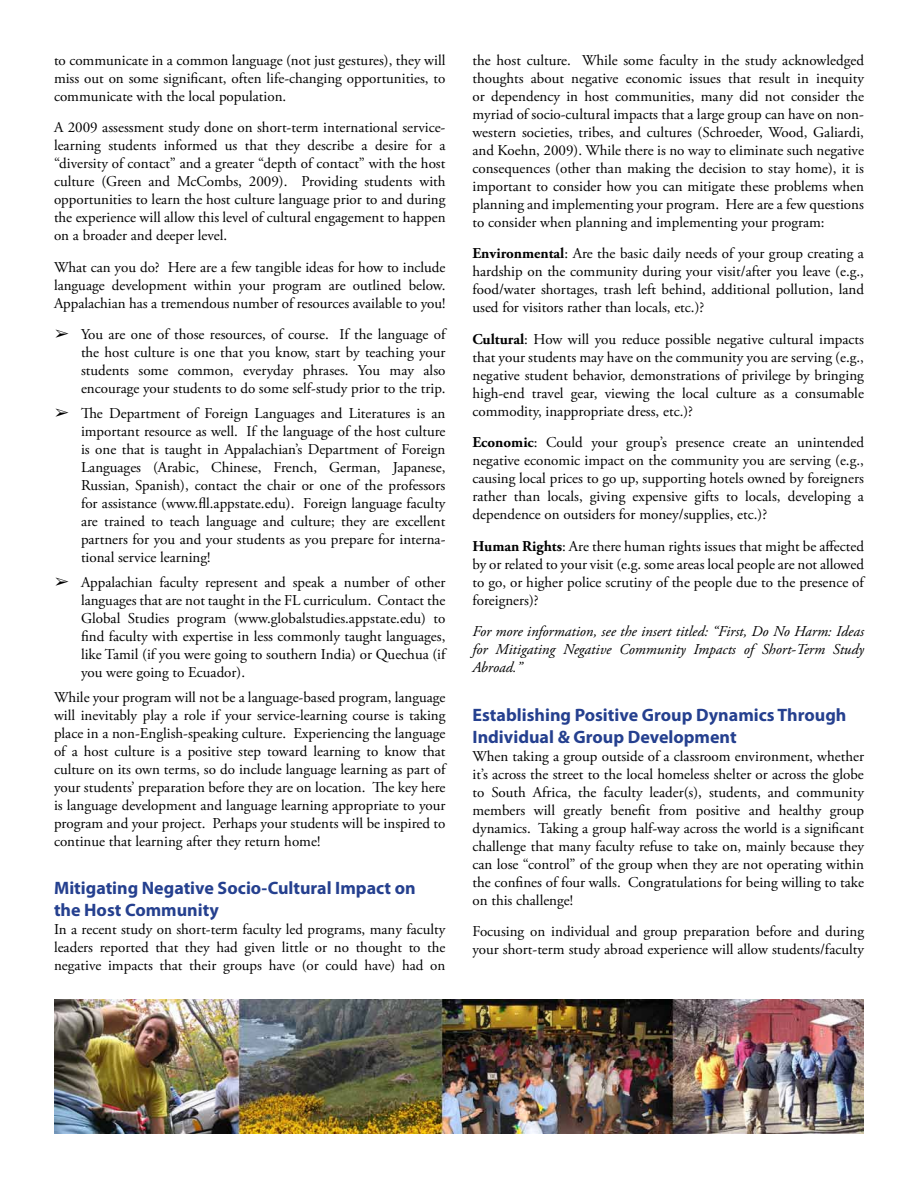
<style>
.page{position:relative;width:918px;height:1188px;background:#fff}
.page>*{position:absolute;margin:0;border:0;box-sizing:border-box;transform-origin:0 0}
.t1{font:700 18px/21.6px "Myriad Pro";color:#25408f}
.t2{font:15px/18px "Adobe Garamond Pro";color:#000;text-align:justify}
.t3{font:italic 15px/18px "Adobe Garamond Pro";color:#000;text-align:justify}
.s1{font-family:"MS Gothic"}
.s2{font-weight:700}
</style>
<div class="page">
<img style="left:54px;top:999px;width:810px;height:135px">
<p class="t2" style="left:54px;top:52px;width:393px">to communicate in a common language (not just gestures), they will miss out on some significant, often life-changing opportunities, to communicate with the local population.</p>
<p class="t2" style="left:54px;top:119px;width:393px">A 2009 assessment study done on short-term international service&shy;learning students informed us that they describe a desire for a “diversity of contact” and a greater “depth of contact” with the host culture (Green and McCombs, 2009). Providing students with opportunities to learn the host culture language prior to and during the experience will allow this level of cultural engagement to happen on a broader and deeper level.</p>
<p class="t2" style="left:54px;top:259px;width:393px">What can you do? Here are a few tangible ideas for how to include language development within your program are outlined below.<br>Appalachian has a tremendous number of resources available to you!</p>
<p class="t2" style="left:81px;top:326px;width:366px;text-indent:-27px"><span class="s1">➢</span> You are one of those resources, of course. If the language of the host culture is one that you know, start by teaching your students some common, everyday phrases. You may also encourage your students to do some self-study prior to the trip.</p>
<p class="t2" style="left:81px;top:405px;width:366px;text-indent:-27px"><span class="s1">➢</span> The Department of Foreign Languages and Literatures is an important resource as well. If the language of the host culture is one that is taught in Appalachian’s Department of Foreign Languages (Arabic, Chinese, French, German, Japanese, Russian, Spanish), contact the chair or one of the professors for assistance (www.fll.appstate.edu). Foreign language faculty are trained to teach language and culture; they are excellent partners for you and your students as you prepare for interna&shy;tional service learning!</p>
<p class="t2" style="left:81px;top:574px;width:366px;text-indent:-27px"><span class="s1">➢</span> Appalachian faculty represent and speak a number of other languages that are not taught in the FL curriculum. Contact the Global Studies program (www.globalstudies.appstate.edu) to find faculty with expertise in less commonly taught languages, like Tamil (if you were going to southern India) or Quechua (if you were going to Ecuador).</p>
<p class="t2" style="left:54px;top:688px;width:393px">While your program will not be a language-based program, language will inevitably play a role if your service-learning course is taking place in a non-English-speaking culture. Experiencing the language of a host culture is a positive step toward learning to know that culture on its own terms, so do include language learning as part of your students’ preparation before they are on location. The key here is language development and language learning appropriate to your program and your project. Perhaps your students will be inspired to continue that learning after they return home!</p>
<p class="t1" style="left:54px;top:877px;width:363px">Mitigating Negative Socio-Cultural Impact on the Host Community</p>
<p class="t2" style="left:54px;top:921px;width:393px">In a recent study on short-term faculty led programs, many faculty leaders reported that they had given little or no thought to the negative impacts that their groups have (or could have) had on</p>
<p class="t2" style="left:472px;top:52px;width:393px">the host culture. While some faculty in the study acknowledged thoughts about negative economic issues that result in inequity or dependency in host communities, many did not consider the myriad of socio-cultural impacts that a large group can have on non&shy;western societies, tribes, and cultures (Schroeder, Wood, Galiardi, and Koehn, 2009). While there is no way to eliminate such negative consequences (other than making the decision to stay home), it is important to consider how you can mitigate these problems when planning and implementing your program. Here are a few questions to consider when planning and implementing your program:</p>
<p class="t2" style="left:472px;top:245px;width:393px"><span class="s2">Environmental</span>: Are the basic daily needs of your group creating a hardship on the community during your visit/after you leave (e.g., food/water shortages, trash left behind, additional pollution, land used for visitors rather than locals, etc.)?</p>
<p class="t2" style="left:472px;top:331px;width:393px"><span class="s2">Cultural</span>: How will you reduce possible negative cultural impacts that your students may have on the community you are serving (e.g., negative student behavior, demonstrations of privilege by bringing high-end travel gear, viewing the local culture as a consumable commodity, inappropriate dress, etc.)?</p>
<p class="t2" style="left:472px;top:434px;width:393px"><span class="s2">Economic</span>: Could your group’s presence create an unintended negative economic impact on the community you are serving (e.g., causing local prices to go up, supporting hotels owned by foreigners rather than locals, giving expensive gifts to locals, developing a dependence on outsiders for money/supplies, etc.)?</p>
<p class="t2" style="left:472px;top:538px;width:393px"><span class="s2">Human Rights</span>: Are there human rights issues that might be affected by or related to your visit (e.g. some areas local people are not allowed to go, or higher police scrutiny of the people due to the presence of foreigners)?</p>
<p class="t3" style="left:472px;top:623px;width:393px">For more information, see the insert titled: “First, Do No Harm: Ideas for Mitigating Negative Community Impacts of Short-Term Study Abroad.”</p>
<p class="t1" style="left:472px;top:704px;width:375px">Establishing Positive Group Dynamics Through<br>Individual &amp; Group Development</p>
<p class="t2" style="left:472px;top:747px;width:393px">When taking a group outside of a classroom environment, whether it’s across the street to the local homeless shelter or across the globe to South Africa, the faculty leader(s), students, and community members will greatly benefit from positive and healthy group dynamics. Taking a group half-way across the world is a significant challenge that many faculty refuse to take on, mainly because they can lose “control” of the group when they are not operating within the confines of four walls. Congratulations for being willing to take on this challenge!</p>
<p class="t2" style="left:472px;top:923px;width:393px">Focusing on individual and group preparation before and during your short-term study abroad experience will allow students/faculty</p>
</div>
